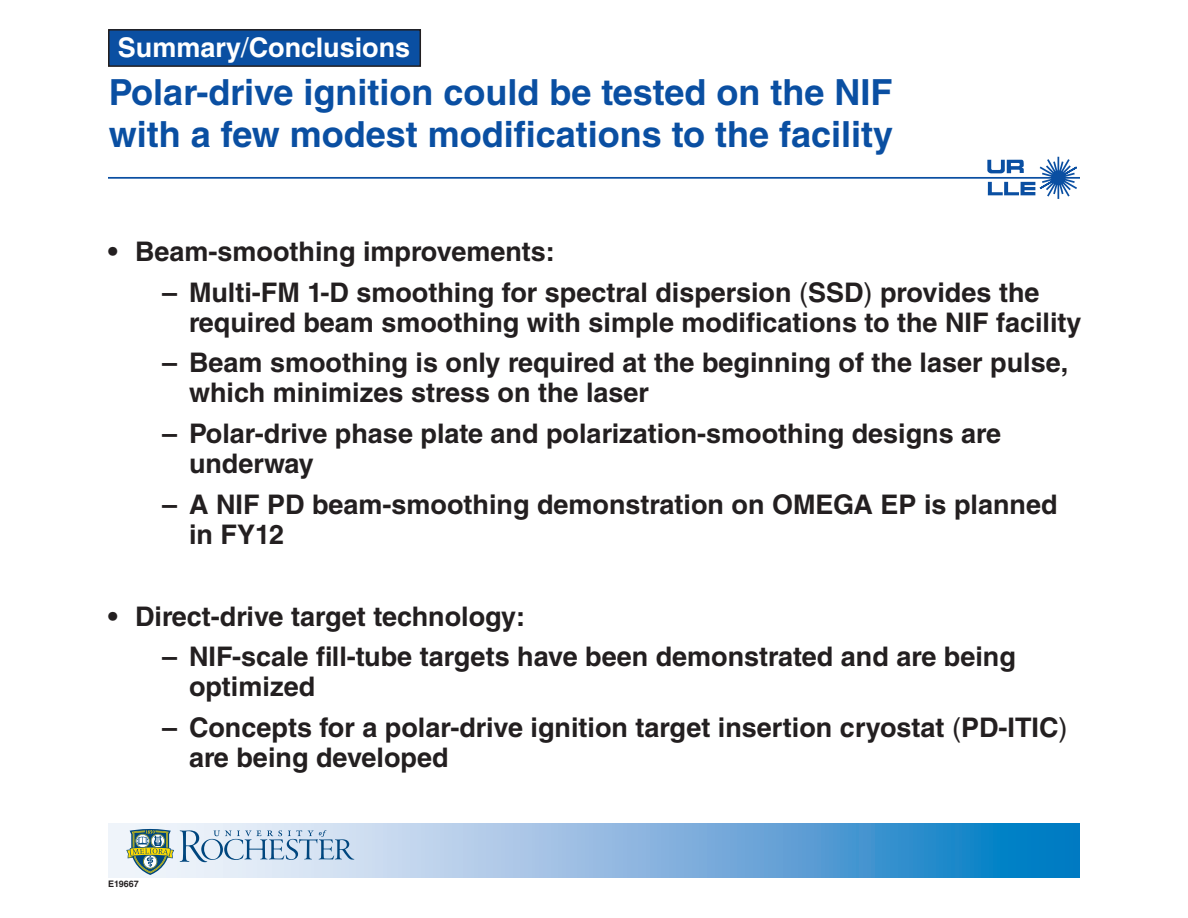
<style>
.page{position:relative;width:1188px;height:918px;background:#fff}
.page>*{position:absolute;margin:0;border:0;box-sizing:border-box;transform-origin:0 0}
.t1{font:700 36px/42px "Helvetica LT Std";color:#0a4fa2}
.t2{font:700 27px/30px "Helvetica LT Std";color:#231f20}
.t3{font:700 27px "Helvetica LT Std";color:#fff}
.t4{font:700 9px "Helvetica LT Std";color:#231f20}
.s1{font-weight:400}
</style>
<div class="page">
<svg style="left:108px;top:823px;width:972px;height:54px;background:#7bb2dd"></svg>
<svg style="left:180px;top:830px;width:175px;height:32px;background:#b3c9de"></svg>
<svg style="left:126px;top:829px;width:48px;height:46px"></svg>
<svg style="left:987px;top:156px;width:90px;height:43px"></svg>
<hr style="left:108px;top:177px;width:972px;height:2px;background:#0a4fa2">
<div style="left:109px;top:30px;width:311px;height:36px;background:#0a4fa2"></div>
<div style="left:108px;top:29px;width:313px;height:38px;border:2px solid #231f20"></div>
<p class="t3" style="left:118px;top:31px;width:294px">Summary<span class="s1">/</span>Conclusions</p>
<p class="t1" style="left:109px;top:71px;width:786px">Polar-drive ignition could be tested on the NIF with a few modest modifications to the facility</p>
<p class="t2" style="left:108px;top:236px;width:448px">• Beam-smoothing improvements:</p>
<p class="t2" style="left:189px;top:277px;width:894px;text-indent:-27px">– Multi-FM 1-D smoothing for spectral dispersion <span class="s1">(</span>SSD<span class="s1">)</span> provides the required beam smoothing with simple modifications to the NIF facility</p>
<p class="t2" style="left:189px;top:348px;width:881px;text-indent:-27px">– Beam smoothing is only required at the beginning of the laser pulse, which minimizes stress on the laser</p>
<p class="t2" style="left:189px;top:418px;width:814px;text-indent:-27px">– Polar-drive phase plate and polarization-smoothing designs are underway</p>
<p class="t2" style="left:189px;top:489px;width:870px;text-indent:-27px">– A NIF PD beam-smoothing demonstration on OMEGA EP is planned in FY12</p>
<p class="t2" style="left:108px;top:601px;width:419px">• Direct-drive target technology:</p>
<p class="t2" style="left:189px;top:642px;width:828px;text-indent:-27px">– NIF-scale fill-tube targets have been demonstrated and are being optimized</p>
<p class="t2" style="left:189px;top:712px;width:880px;text-indent:-27px">– Concepts for a polar-drive ignition target insertion cryostat <span class="s1">(</span>PD-ITIC<span class="s1">) </span>are being developed</p>
<p class="t4" style="left:108px;top:878px;width:32px">E19667</p>
</div>
